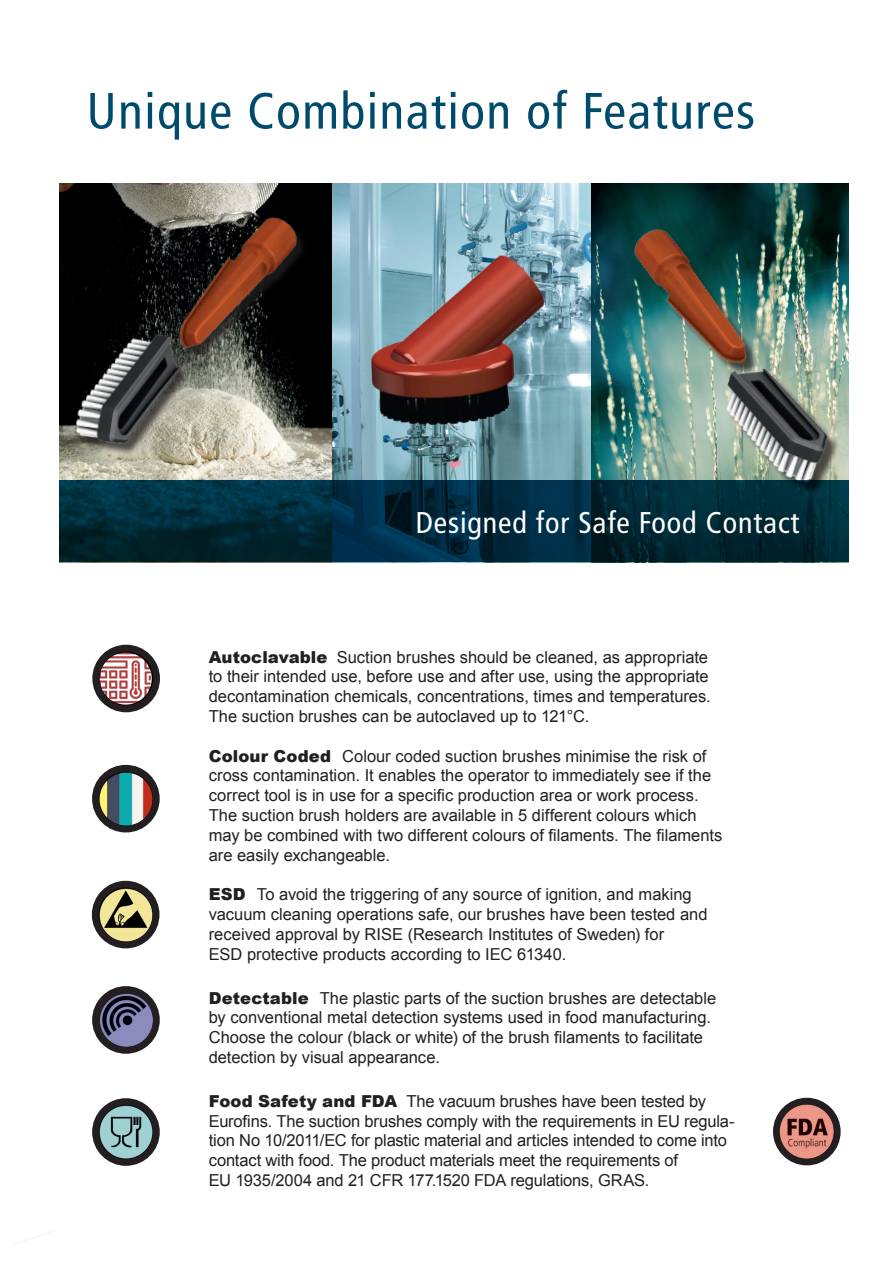
<style>
.page{position:relative;width:893px;height:1263px;background:#fff}
.page>*{position:absolute;margin:0;border:0;box-sizing:border-box;transform-origin:0 0}
.t1{font:condensed 51px "Frutiger LT Pro";letter-spacing:.03em;color:#004b6c}
.t2{font:condensed 30px "Frutiger LT Pro";letter-spacing:.03em;color:#fff}
.t3{font:16.5px/19.8px "Arial";letter-spacing:-.005em;color:#231f20}
.s1{font-weight:900}
</style>
<div class="page">
<svg style="left:11px;top:1230px;width:45px;height:16px"></svg>
<img style="left:59px;top:184px;width:789px;height:296px">
<img style="left:66px;top:184px;width:243px;height:290px">
<img style="left:570px;top:212px;width:279px;height:282px">
<img style="left:364px;top:252px;width:188px;height:178px">
<svg style="left:59px;top:480px;width:789px;height:82px;background:#002b3b"></svg>
<img style="left:93px;top:644px;width:67px;height:69px">
<img style="left:94px;top:767px;width:64px;height:63px">
<img style="left:92px;top:986px;width:67px;height:68px">
<img style="left:94px;top:883px;width:64px;height:64px">
<img style="left:95px;top:1101px;width:62px;height:62px">
<img style="left:775px;top:1099px;width:63px;height:65px">
<div style="left:92px;top:645px;width:68px;height:67px;border:7px solid #231f20;border-radius:50%"></div>
<div style="left:92px;top:765px;width:68px;height:67px;border:7px solid #231f20;border-radius:50%"></div>
<div style="left:92px;top:881px;width:67px;height:67px;border:7px solid #231f20;border-radius:50%"></div>
<div style="left:92px;top:986px;width:68px;height:68px;border:7px solid #231f20;border-radius:50%"></div>
<div style="left:92px;top:1098px;width:68px;height:68px;border:7px solid #231f20;border-radius:50%"></div>
<div style="left:773px;top:1098px;width:68px;height:67px;border:7px solid #231f20;border-radius:50%"></div>
<h1 class="t1" style="left:86px;top:81px;width:670px">Unique Combination of Features</h1>
<h2 class="t2" style="left:416px;top:505px;width:385px">Designed for Safe Food Contact</h2>
<p class="t3" style="left:209px;top:647px;width:503px"><span class="s1">Autoclavable</span> Suction brushes should be cleaned, as appropriate to their intended use, before use and after use, using the appropriate decontamination chemicals, concentrations, times and temperatures.<br>The suction brushes can be autoclaved up to 121°C.</p>
<p class="t3" style="left:209px;top:746px;width:515px"><span class="s1">Colour Coded</span> Colour coded suction brushes minimise the risk of cross contamination. It enables the operator to immediately see if the correct tool is in use for a specific production area or work process.<br>The suction brush holders are available in 5 different colours which may be combined with two different colours of filaments. The filaments are easily exchangeable.</p>
<p class="t3" style="left:209px;top:885px;width:500px"><span class="s1">ESD</span> To avoid the triggering of any source of ignition, and making vacuum cleaning operations safe, our brushes have been tested and received approval by RISE (Research Institutes of Sweden) for<br>ESD protective products according to IEC 61340.</p>
<p class="t3" style="left:209px;top:988px;width:509px"><span class="s1">Detectable</span> The plastic parts of the suction brushes are detectable by conventional metal detection systems used in food manufacturing.<br>Choose the colour (black or white) of the brush filaments to facilitate detection by visual appearance.</p>
<p class="t3" style="left:209px;top:1091px;width:527px"><span class="s1">Food Safety and FDA</span> The vacuum brushes have been tested by Eurofins. The suction brushes comply with the requirements in EU regula&shy;tion No 10/2011/EC for plastic material and articles intended to come into contact with food. The product materials meet the requirements of<br>EU 1935/2004 and 21 CFR 177.1520 FDA regulations, GRAS.</p>
</div>
